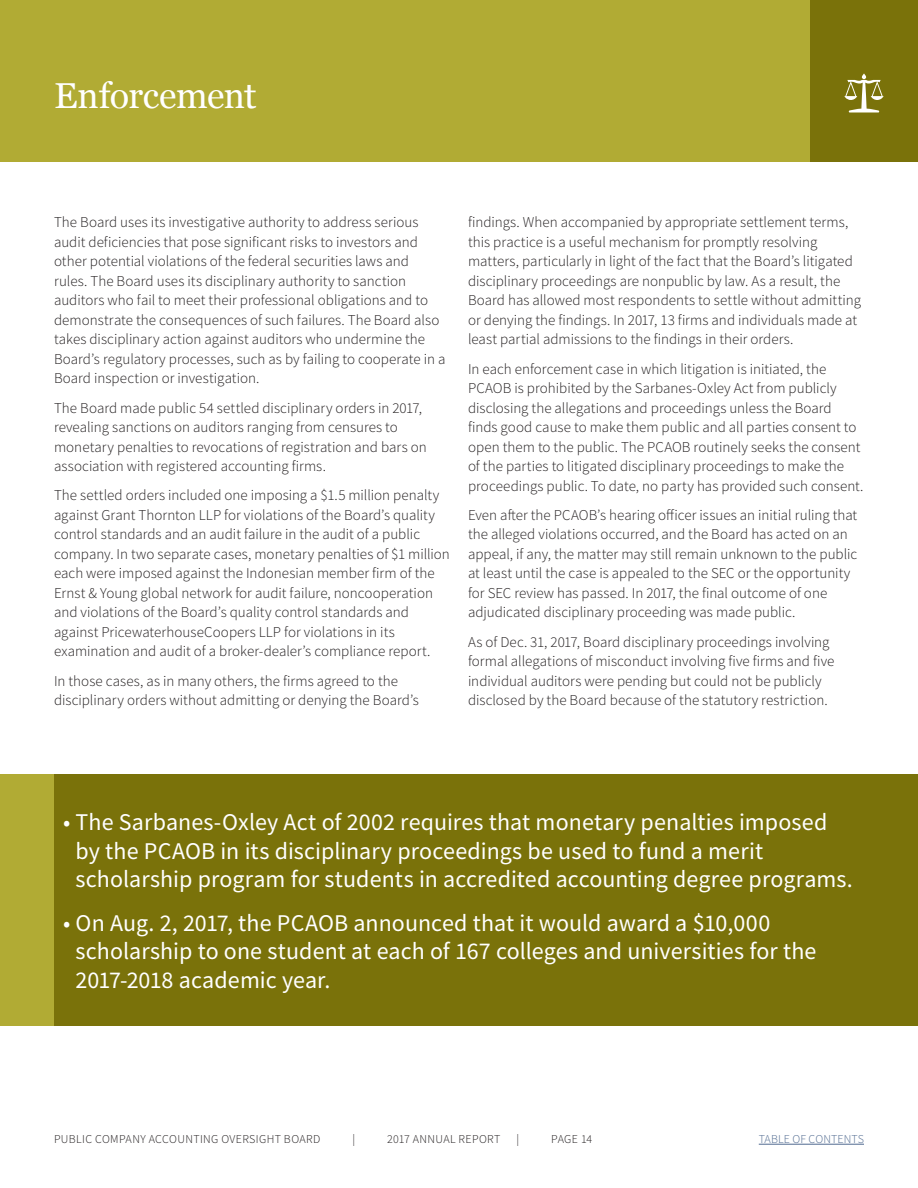
<style>
.page{position:relative;width:918px;height:1188px;background:#fff}
.page>*{position:absolute;margin:0;border:0;box-sizing:border-box;transform-origin:0 0}
.AR17_Header_TOC_item{font:36px "Georgia";letter-spacing:-.015em;color:#fff}
.AR17_SourceLight_10{font:24px/28.8px "Source Sans Pro";letter-spacing:.005em;color:#fff}
.AR17_SourceLight_10-2{font:300 15px/19.5px "Source Sans Pro";color:#231f20}
.t1{font:300 12px "Source Sans Pro";letter-spacing:.03em;color:#231f20}
.t2{font:300 12px "Source Sans Pro";letter-spacing:.01em;color:#4f698f}
</style>
<div class="page">
<hr style="left:759px;top:1144px;width:105px;height:1px;background:#4f698f">
<div style="left:0;top:0;width:918px;height:162px;background:#b1ab34"></div>
<div style="left:810px;top:0;width:108px;height:162px;background:#7a720a"></div>
<div style="left:0;top:774px;width:918px;height:252px;background:#b1ab34"></div>
<div style="left:54px;top:774px;width:864px;height:252px;background:#7a720a"></div>
<svg style="left:844px;top:74px;width:40px;height:39px"></svg>
<p class="AR17_Header_TOC_item" style="left:54px;top:70px;width:204px">Enforcement</p>
<p class="AR17_SourceLight_10-2" style="left:54px;top:213px;width:393px">The Board uses its investigative authority to address serious audit deficiencies that pose significant risks to investors and other potential violations of the federal securities laws and rules. The Board uses its disciplinary authority to sanction auditors who fail to meet their professional obligations and to demonstrate the consequences of such failures. The Board also takes disciplinary action against auditors who undermine the Board’s regulatory processes, such as by failing to cooperate in a Board inspection or investigation.</p>
<p class="AR17_SourceLight_10-2" style="left:54px;top:398px;width:374px">The Board made public 54 settled disciplinary orders in 2017, revealing sanctions on auditors ranging from censures to monetary penalties to revocations of registration and bars on association with registered accounting firms.</p>
<p class="AR17_SourceLight_10-2" style="left:54px;top:486px;width:397px">The settled orders included one imposing a $1.5 million penalty against Grant Thornton LLP for violations of the Board’s quality control standards and an audit failure in the audit of a public company. In two separate cases, monetary penalties of $1 million each were imposed against the Indonesian member firm of the Ernst &amp; Young global network for audit failure, noncooperation and violations of the Board’s quality control standards and against PricewaterhouseCoopers LLP for violations in its examination and audit of a broker-dealer’s compliance report.</p>
<p class="AR17_SourceLight_10-2" style="left:54px;top:671px;width:366px">In those cases, as in many others, the firms agreed to the disciplinary orders without admitting or denying the Board’s</p>
<p class="AR17_SourceLight_10-2" style="left:468px;top:213px;width:395px">findings. When accompanied by appropriate settlement terms, this practice is a useful mechanism for promptly resolving matters, particularly in light of the fact that the Board’s litigated disciplinary proceedings are nonpublic by law. As a result, the Board has allowed most respondents to settle without admitting or denying the findings. In 2017, 13 firms and individuals made at least partial admissions to the findings in their orders.</p>
<p class="AR17_SourceLight_10-2" style="left:468px;top:359px;width:397px">In each enforcement case in which litigation is initiated, the PCAOB is prohibited by the Sarbanes-Oxley Act from publicly disclosing the allegations and proceedings unless the Board finds good cause to make them public and all parties consent to open them to the public. The PCAOB routinely seeks the consent of the parties to litigated disciplinary proceedings to make the proceedings public. To date, no party has provided such consent.</p>
<p class="AR17_SourceLight_10-2" style="left:468px;top:505px;width:391px">Even after the PCAOB’s hearing officer issues an initial ruling that the alleged violations occurred, and the Board has acted on an appeal, if any, the matter may still remain unknown to the public at least until the case is appealed to the SEC or the opportunity for SEC review has passed. In 2017, the final outcome of one adjudicated disciplinary proceeding was made public.</p>
<p class="AR17_SourceLight_10-2" style="left:468px;top:632px;width:368px">As of Dec. 31, 2017, Board disciplinary proceedings involving formal allegations of misconduct involving five firms and five individual auditors were pending but could not be publicly disclosed by the Board because of the statutory restriction.</p>
<p class="AR17_SourceLight_10" style="left:76px;top:807px;width:779px;text-indent:-13px">• The Sarbanes-Oxley Act of 2002 requires that monetary penalties imposed by the PCAOB in its disciplinary proceedings be used to fund a merit scholarship program for students in accredited accounting degree programs.</p>
<p class="AR17_SourceLight_10" style="left:76px;top:908px;width:742px;text-indent:-13px">• On Aug. 2, 2017, the PCAOB announced that it would award a $10,000 scholarship to one student at each of 167 colleges and universities for the<br>2017-2018 academic year.</p>
<p class="t1" style="left:54px;top:1132px;width:268px">PUBLIC COMPANY ACCOUNTING OVERSIGHT BOARD</p>
<p class="t1" style="left:352px;top:1132px;width:4px">|</p>
<p class="t1" style="left:387px;top:1132px;width:115px">2017 ANNUAL REPORT</p>
<p class="t1" style="left:517px;top:1132px;width:4px">|</p>
<p class="t1" style="left:551px;top:1132px;width:43px">PAGE 14</p>
<p class="t2" style="left:759px;top:1132px;width:107px">TABLE OF CONTENTS</p>
</div>
